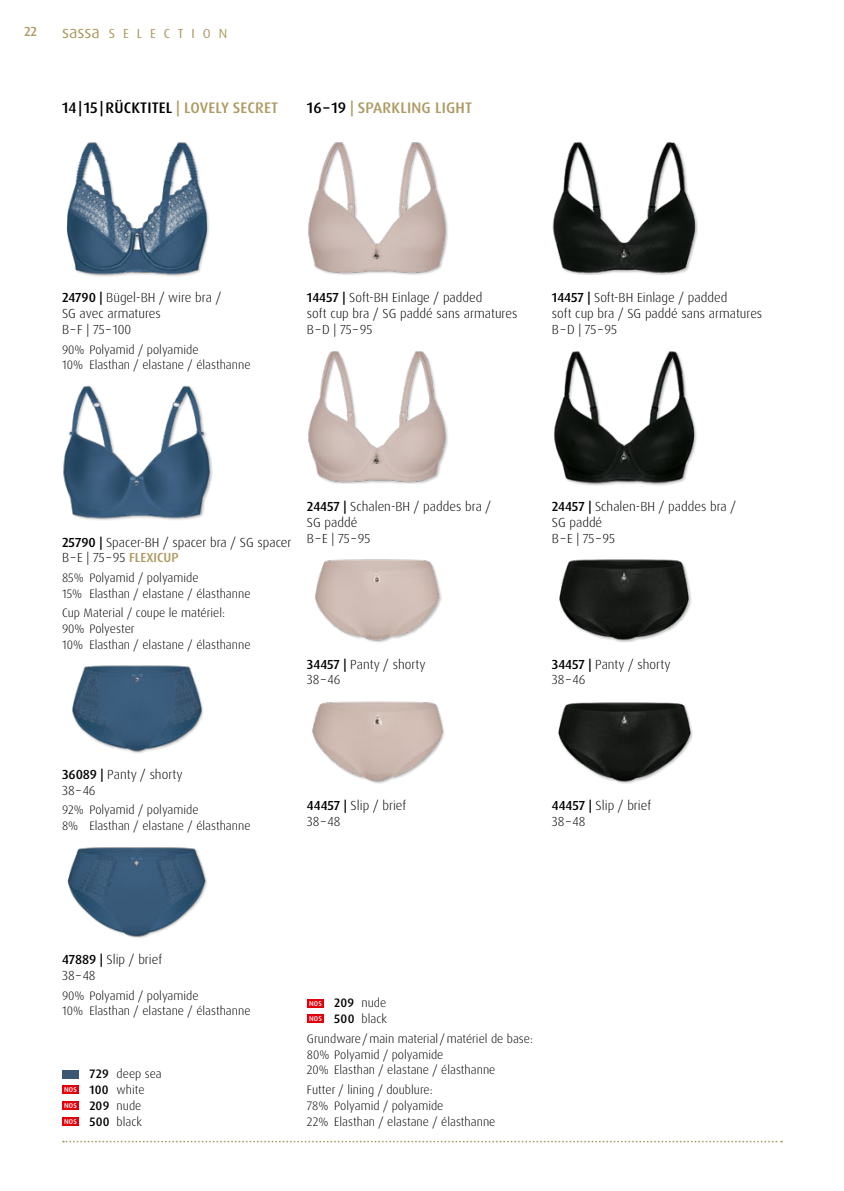
<style>
.page{position:relative;width:844px;height:1191px;background:#fff}
.page>*{position:absolute;margin:0;border:0;box-sizing:border-box;transform-origin:0 0}
.t1{font:500 15.4px "Dax Pro";letter-spacing:.01em;color:#000}
.t2{font:500 15.4px "Dax Pro";letter-spacing:.01em;color:#ae9a63}
.t3{font:300 13.12px/15.8px "Dax Pro";color:#000}
.t4{font:13.12px "Dax Pro";letter-spacing:.6em;color:#ae9a63}
.t5{font:500 13.12px "Dax Pro";color:#ae9a63}
.t6{font:300 12.25px/15.8px "Dax Pro";color:#000}
.s1{font-size:16.8px}
.s2{font-size:15.75px;color:#ae9a63}
.s3{color:#ae9a63}
.s4{color:#000}
.s5{font-size:15.75px}
.s6{font-weight:500}
.s7{font-weight:500;color:#ae9a63}
.s8{font-weight:500;font-size:7px;color:#fff}
</style>
<div class="page">
<img style="left:66px;top:142px;width:143px;height:133px">
<img style="left:62px;top:385px;width:151px;height:134px">
<div style="left:72px;top:666px;width:132px;height:87px;background:#000;opacity:.25"></div>
<img style="left:72px;top:665px;width:132px;height:86px">
<div style="left:68px;top:846px;width:140px;height:93px;background:#000;opacity:.25"></div>
<img style="left:67px;top:846px;width:141px;height:90px">
<div style="left:62px;top:1069px;width:17px;height:9px;background:#3d5873"></div>
<div style="left:62px;top:1085px;width:17px;height:9px;background:#e3000b"></div>
<div style="left:62px;top:1101px;width:17px;height:8px;background:#e3000b"></div>
<div style="left:62px;top:1117px;width:17px;height:8px;background:#e3000b"></div>
<img style="left:308px;top:142px;width:140px;height:133px">
<img style="left:308px;top:351px;width:140px;height:132px">
<div style="left:315px;top:559px;width:128px;height:85px;background:#000;opacity:.25"></div>
<img style="left:315px;top:559px;width:128px;height:82px">
<img style="left:312px;top:701px;width:133px;height:82px">
<div style="left:307px;top:999px;width:17px;height:8px;background:#e3000b"></div>
<div style="left:307px;top:1014px;width:17px;height:9px;background:#e3000b"></div>
<img style="left:552px;top:141px;width:146px;height:134px">
<div style="left:553px;top:351px;width:144px;height:135px;background:#000;opacity:.25"></div>
<img style="left:553px;top:351px;width:144px;height:132px">
<div style="left:559px;top:559px;width:133px;height:84px;background:#000;opacity:.25"></div>
<img style="left:559px;top:559px;width:133px;height:82px">
<img style="left:558px;top:702px;width:135px;height:81px">
<svg style="left:63px;top:1140px;width:718px;height:2px"></svg>
<p class="t5" style="left:24px;top:23px;width:15px">22</p>
<p class="t4" style="left:62px;top:25px;width:167px"><span class="s1">sassa</span>SELECTION</p>
<p class="t1" style="left:62px;top:98px;width:217px">14| 15 |RÜCKTITEL <span class="s2">|</span> <span class="s3">LOVELY SECRET</span></p>
<p class="t2" style="left:307px;top:98px;width:166px"><span class="s4">16– 19</span> <span class="s5">|</span> SPARKLING LIGHT</p>
<p class="t3" style="left:62px;top:290px;width:161px"><span class="s6">24790 |</span> Bügel-BH / wire bra /<br>SG avec armatures<br>B–F | 75–100</p>
<p class="t6" style="left:62px;top:341px;width:190px">90% Polyamid / polyamide<br>10% Elasthan / elastane / élasthanne</p>
<p class="t3" style="left:307px;top:290px;width:212px"><span class="s6">14457 |</span> Soft-BH Einlage / padded<br>soft cup bra / SG paddé sans armatures<br>B–D | 75–95</p>
<p class="t3" style="left:551px;top:290px;width:212px"><span class="s6">14457 |</span> Soft-BH Einlage / padded<br>soft cup bra / SG paddé sans armatures<br>B–D | 75–95</p>
<p class="t3" style="left:62px;top:534px;width:231px"><span class="s6">25790 |</span> Spacer-BH / spacer bra / SG spacer<br>B– E | 75 –95 <span class="s7">FLEXICUP</span></p>
<p class="t6" style="left:62px;top:570px;width:190px">85% Polyamid / polyamide<br>15% Elasthan / elastane / élasthanne</p>
<p class="t6" style="left:62px;top:605px;width:190px">Cup Material / coupe le matériel:<br>90% Polyester<br>10% Elasthan / elastane / élasthanne</p>
<p class="t3" style="left:307px;top:498px;width:186px"><span class="s6">24457 |</span> Schalen-BH / paddes bra /<br>SG paddé<br>B–E | 75–95</p>
<p class="t3" style="left:307px;top:656px;width:120px"><span class="s6">34457 |</span> Panty / shorty<br>38–46</p>
<p class="t3" style="left:62px;top:766px;width:122px"><span class="s6">36089 |</span> Panty / shorty<br>38–46</p>
<p class="t6" style="left:62px;top:802px;width:190px">92% Polyamid / polyamide<br>8% Elasthan / elastane / élasthanne</p>
<p class="t3" style="left:307px;top:798px;width:101px"><span class="s6">44457 |</span> Slip / brief<br>38–48</p>
<p class="t3" style="left:551px;top:498px;width:186px"><span class="s6">24457 |</span> Schalen-BH / paddes bra /<br>SG paddé<br>B–E | 75–95</p>
<p class="t3" style="left:551px;top:656px;width:120px"><span class="s6">34457 |</span> Panty / shorty<br>38–46</p>
<p class="t3" style="left:551px;top:798px;width:101px"><span class="s6">44457 |</span> Slip / brief<br>38–48</p>
<p class="t3" style="left:62px;top:951px;width:102px"><span class="s6">47889 |</span> Slip / brief<br>38–48</p>
<p class="t6" style="left:62px;top:987px;width:190px">90% Polyamid / polyamide<br>10% Elasthan / elastane / élasthanne</p>
<p class="t6" style="left:64px;top:1066px;width:99px;text-indent:25px"><span class="s6">729</span> deep sea<br><span class="s8">NOS</span> <span class="s6">100</span> white<br><span class="s8">NOS</span> <span class="s6">209</span> nude<br><span class="s8">NOS</span> <span class="s6">500</span> black</p>
<p class="t6" style="left:309px;top:995px;width:79px"><span class="s8">NOS</span> <span class="s6">209</span> nude<br><span class="s8">NOS</span> <span class="s6">500</span> black</p>
<p class="t6" style="left:307px;top:1030px;width:227px">Grundware/main material /matériel de base:<br>80% Polyamid / polyamide<br>20% Elasthan / elastane / élasthanne</p>
<p class="t6" style="left:307px;top:1082px;width:190px">Futter / lining / doublure:<br>78% Polyamid / polyamide<br>22% Elasthan / elastane / élasthanne</p>
</div>
